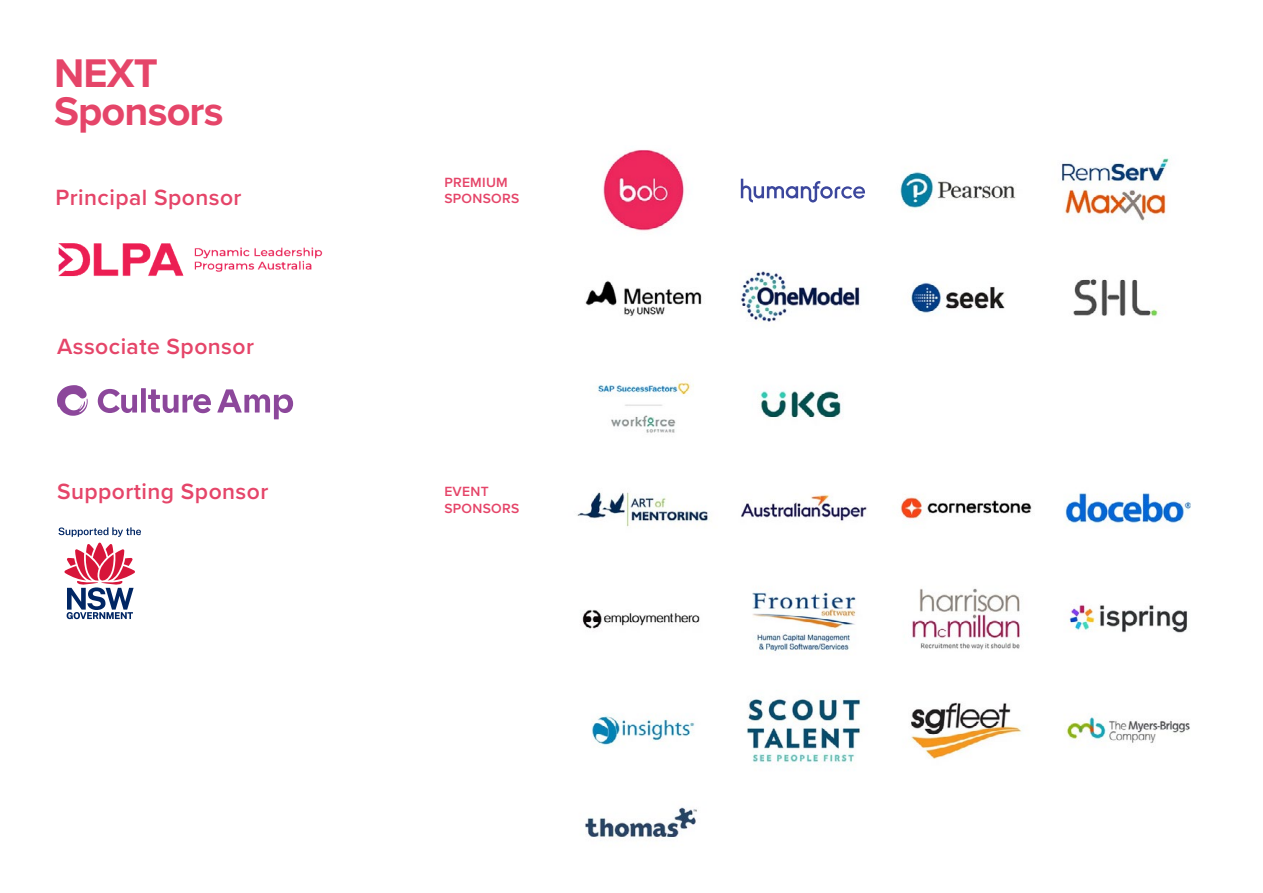
<style>
.page{position:relative;width:1263px;height:893px;background:#fff}
.page>*{position:absolute;margin:0;border:0;box-sizing:border-box;transform-origin:0 0}
.t1{font:700 41.55px/37.8px "Proxima Nova";letter-spacing:-.02em;color:#e54569}
.t2{font:600 22.8px "Proxima Nova";letter-spacing:.02em;color:#e54569}
.t3{font:600 13.8px/16.8px "Proxima Nova";letter-spacing:.02em;color:#e54569}
</style>
<div class="page">
<svg style="left:59px;top:527px;width:82px;height:10px"></svg>
<svg style="left:64px;top:543px;width:71px;height:76px"></svg>
<img style="left:58px;top:243px;width:265px;height:34px">
<svg style="left:57px;top:385px;width:31px;height:31px"></svg>
<svg style="left:98px;top:388px;width:195px;height:31px"></svg>
<img style="left:585px;top:149px;width:584px;height:284px">
<img style="left:577px;top:492px;width:614px;height:271px">
<img style="left:585px;top:807px;width:112px;height:31px">
<div style="left:731px;top:172px;width:143px;height:37px;background:#fff"></div>
<svg style="left:741px;top:179px;width:124px;height:23px"></svg>
<h1 class="t1" style="left:54px;top:56px;width:171px">NEXT<br>Sponsors</h1>
<p class="t2" style="left:56px;top:188px;width:187px">Principal Sponsor</p>
<p class="t2" style="left:57px;top:337px;width:198px">Associate Sponsor</p>
<p class="t3" style="left:444px;top:175px;width:76px;line-height:16px">PREMIUM<br>SPONSORS</p>
<p class="t2" style="left:57px;top:482px;width:213px">Supporting Sponsor</p>
<p class="t3" style="left:444px;top:484px;width:76px">EVENT<br>SPONSORS</p>
</div>
